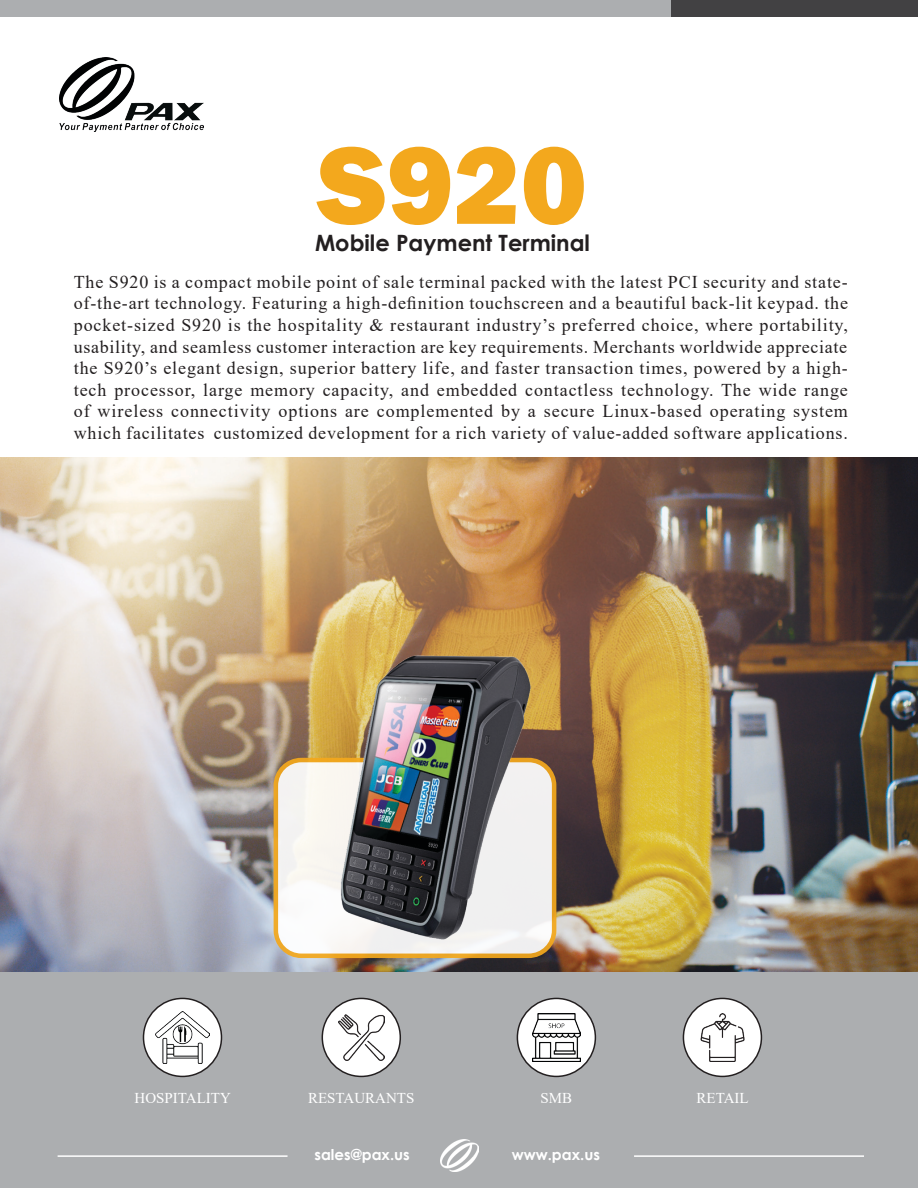
<style>
.page{position:relative;width:918px;height:1188px;background:#fff}
.page>*{position:absolute;margin:0;border:0;box-sizing:border-box;transform-origin:0 0}
.t1{font:800 114px "Franklin Gothic";color:#f3a81d}
.t2{font:700 22.5px "Century Gothic";color:#231f20}
.t3{font:18px/21.6px "Times New Roman";letter-spacing:.045em;color:#231f20;text-align:justify}
.t4{font:15px "Times New Roman";color:#fff}
.t5{font:700 15px "Century Gothic";color:#fff}
</style>
<div class="page">
<img style="left:1px;top:457px;width:917px;height:515px">
<div style="left:276px;top:760px;width:278px;height:196px;background:#f8f6f1;border-radius:26px"></div>
<div style="left:274px;top:758px;width:282px;height:200px;border:4px solid #f3a81d;border-radius:26px"></div>
<div style="left:0;top:972px;width:918px;height:216px;background:#acaeb0"></div>
<div style="left:517px;top:998px;width:78px;height:78px;background:#fff;border-radius:50%"></div>
<img style="left:532px;top:1013px;width:49px;height:49px">
<div style="left:517px;top:998px;width:79px;height:79px;border:2px solid #231f20;border-radius:50%"></div>
<img style="left:59px;top:58px;width:144px;height:74px">
<div style="left:0;top:0;width:672px;height:16px;background:#acaeb0"></div>
<div style="left:672px;top:0;width:246px;height:16px;background:#424143"></div>
<img style="left:440px;top:1140px;width:38px;height:31px">
<hr style="left:58px;top:1155px;width:230px;height:2px;background:#fff">
<hr style="left:634px;top:1155px;width:230px;height:2px;background:#fff">
<div style="left:322px;top:998px;width:78px;height:78px;background:#fff;border-radius:50%"></div>
<img style="left:338px;top:1015px;width:46px;height:45px">
<div style="left:322px;top:998px;width:79px;height:79px;border:2px solid #231f20;border-radius:50%"></div>
<img style="left:322px;top:628px;width:213px;height:325px">
<div style="left:143px;top:998px;width:78px;height:78px;background:#fff;border-radius:50%"></div>
<img style="left:156px;top:1012px;width:53px;height:51px">
<div style="left:143px;top:998px;width:79px;height:79px;border:2px solid #231f20;border-radius:50%"></div>
<div style="left:683px;top:998px;width:78px;height:78px;background:#fff;border-radius:50%"></div>
<img style="left:700px;top:1013px;width:45px;height:49px">
<div style="left:683px;top:998px;width:79px;height:79px;border:2px solid #231f20;border-radius:50%"></div>
<p class="t1" style="left:318px;top:112px;width:271px">S920</p>
<p class="t2" style="left:315px;top:226px;width:276px">Mobile Payment Terminal</p>
<p class="t3" style="left:74px;top:270px;width:776px">The S920 is a compact mobile point of sale terminal packed with the latest PCI security and state&shy;of-the-art technology. Featuring a high-definition touchscreen and a beautiful back-lit keypad. the pocket-sized S920 is the hospitality &amp; restaurant industry’s preferred choice, where portability, usability, and seamless customer interaction are key requirements. Merchants worldwide appreciate the S920’s elegant design, superior battery life, and faster transaction times, powered by a high&shy;tech processor, large memory capacity, and embedded contactless technology. The wide range of wireless connectivity options are complemented by a secure Linux-based operating system which facilitates customized development for a rich variety of value-added software applications.</p>
<p class="t4" style="left:135px;top:1088px;width:98px">HOSPITALITY</p>
<p class="t4" style="left:697px;top:1088px;width:54px">RETAIL</p>
<p class="t4" style="left:308px;top:1088px;width:108px">RESTAURANTS</p>
<p class="t4" style="left:541px;top:1088px;width:33px">SMB</p>
<p class="t5" style="left:314px;top:1143px;width:97px">sales@pax.us</p>
<p class="t5" style="left:512px;top:1143px;width:90px">www.pax.us</p>
</div>
